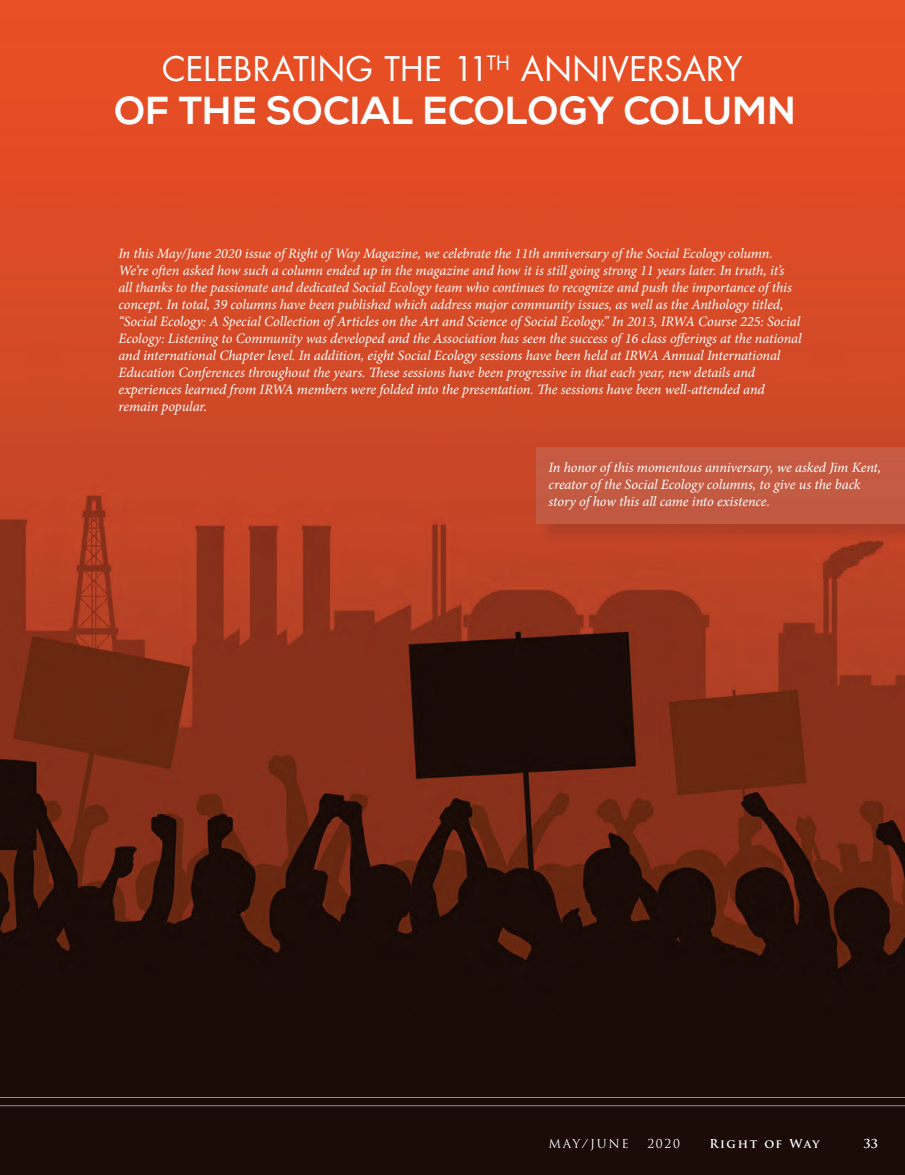
<style>
.page{position:relative;width:905px;height:1175px;background:#fff}
.page>*{position:absolute;margin:0;border:0;box-sizing:border-box;transform-origin:0 0}
.t1{font:700 39px "Nexa";letter-spacing:.015em;color:#fff}
.t2{font:33px "Futura";letter-spacing:.01em;color:#fff}
.BodyCopy{font:italic 14.25px/17.1px "Minion Pro";letter-spacing:-.005em;color:#fff}
.t3{font:12px "Trajan Pro";letter-spacing:.14em;color:#fff}
.t4{font:700 12px "Trajan Pro";letter-spacing:.12em;color:#fff}
</style>
<div class="page">
<img style="left:0;top:0;width:904px;height:1174px">
<div style="left:539px;top:449px;width:365px;height:93px;background:#231f20;opacity:.75"></div>
<div style="left:537px;top:446px;width:367px;height:77px;background:#c45a42"></div>
<hr style="left:0;top:1105px;width:904px;height:1px;background:#939598">
<hr style="left:0;top:1097px;width:904px;height:1px;background:#939598">
<p class="t2" style="left:162px;top:48px;width:582px">CELEBRATING THE 11<sup>TH</sup> ANNIVERSARY</p>
<p class="t1" style="left:115px;top:88px;width:682px">OF THE SOCIAL ECOLOGY COLUMN</p>
<p class="BodyCopy" style="left:118px;top:244px;width:684px">In this May/June 2020 issue of Right of Way Magazine, we celebrate the 11th anniversary of the Social Ecology column.<br>We’re often asked how such a column ended up in the magazine and how it is still going strong 11 years later. In truth, it’s all thanks to the passionate and dedicated Social Ecology team who continues to recognize and push the importance of this concept. In total, 39 columns have been published which address major community issues, as well as the Anthology titled, “Social Ecology: A Special Collection of Articles on the Art and Science of Social Ecology.” In 2013, IRWA Course 225: Social Ecology: Listening to Community was developed and the Association has seen the success of 16 class offerings at the national and international Chapter level. In addition, eight Social Ecology sessions have been held at IRWA Annual International Education Conferences throughout the years. These sessions have been progressive in that each year, new details and experiences learned from IRWA members were folded into the presentation. The sessions have been well-attended and remain popular.</p>
<p class="BodyCopy" style="left:548px;top:459px;width:334px">In honor of this momentous anniversary, we asked Jim Kent, creator of the Social Ecology columns, to give us the back story of how this all came into existence.</p>
<p class="t3" style="left:548px;top:1136px;width:82px">MAY/JUNE</p>
<p class="t3" style="left:647px;top:1136px;width:34px">2020</p>
<p class="t4" style="left:709px;top:1136px;width:112px">Right of Way</p>
<p class="t4" style="left:863px;top:1136px;width:16px">33</p>
</div>
